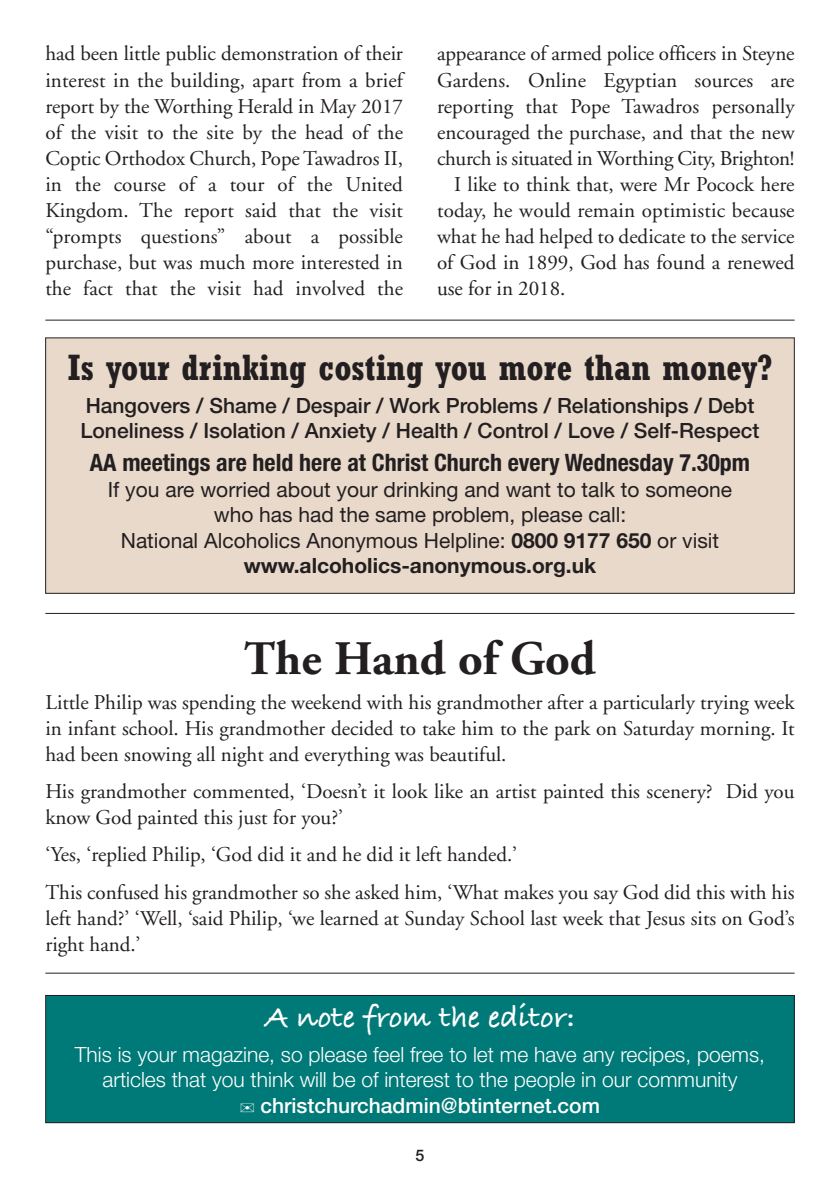
<style>
.page{position:relative;width:840px;height:1191px;background:#fff}
.page>*{position:absolute;margin:0;border:0;box-sizing:border-box;transform-origin:0 0}
.t1{font:700 48px "Adobe Garamond";color:#231f20}
.t2{font:700 condensed 36px "Rockwell";color:#231f20}
.t3{font:32px "Bradley Hand ITCTT Bold";color:#fff}
.t4{font:700 condensed 24px "Helvetica Neue";color:#231f20}
.t5{font:21px/26px "Adobe Garamond";color:#231f20}
.t6{font:21px/25.2px "Helvetica Neue";color:#231f20;text-align:center}
.t7{font:300 21px/25.2px "Helvetica Neue";color:#fff;text-align:center}
.t8{font:500 21px/25.2px "Helvetica Neue";color:#231f20}
.t9{font:500 16px "Helvetica Neue";color:#231f20}
.s1{font-weight:700}
.s2{font-weight:500}
</style>
<div class="page">
<div style="left:46px;top:338px;width:747px;height:255px;background:#e8d9ca"></div>
<hr style="left:45px;top:320px;width:749px;height:1px;background:#231f20">
<hr style="left:45px;top:613px;width:749px;height:1px;background:#231f20">
<hr style="left:45px;top:972px;width:749px;height:1px;background:#231f20">
<div style="left:46px;top:995px;width:747px;height:127px;background:#007a78"></div>
<div style="left:45px;top:995px;width:749px;height:128px;border:1px solid #231f20"></div>
<p class="t5" style="left:45px;top:43px;width:359px;text-align:justify">had been little public demonstration of their interest in the building, apart from a brief report by the Worthing Herald in May 2017 of the visit to the site by the head of the Coptic Orthodox Church, Pope Tawadros II, in the course of a tour of the United Kingdom. The report said that the visit “prompts questions” about a possible purchase, but was much more interested in the fact that the visit had involved the</p>
<p class="t5" style="left:437px;top:43px;width:359px">appearance of armed police officers in Steyne</p>
<p class="t5" style="left:437px;top:69px;width:359px">Gardens. Online Egyptian sources are</p>
<p class="t5" style="left:437px;top:95px;width:359px">reporting that Pope Tawadros personally</p>
<p class="t5" style="left:437px;top:121px;width:359px">encouraged the purchase, and that the new</p>
<p class="t5" style="left:437px;top:147px;width:359px">church is situated in Worthing City, Brighton!</p>
<p class="t5" style="left:454px;top:173px;width:342px">I like to think that, were Mr Pocock here</p>
<p class="t5" style="left:437px;top:199px;width:359px">today, he would remain optimistic because</p>
<p class="t5" style="left:437px;top:225px;width:359px">what he had helped to dedicate to the service</p>
<p class="t5" style="left:437px;top:251px;width:359px">of God in 1899, God has found a renewed</p>
<p class="t5" style="left:437px;top:277px;width:130px">use for in 2018.</p>
<h2 class="t2" style="left:68px;top:354px;width:705px">Is your drinking costing you more than money?</h2>
<p class="t8" style="left:80px;top:394px;width:680px">Hangovers / Shame / Despair / Work Problems / Relationships / Debt<br>Loneliness / Isolation / Anxiety / Health / Control / Love / Self-Respect</p>
<p class="t4" style="left:90px;top:443px;width:661px">AA meetings are held here at Christ Church every Wednesday 7.30pm</p>
<p class="t6" style="left:108px;top:479px;width:625px">If you are worried about your drinking and want to talk to someone who has had the same problem, please call:<br>National Alcoholics Anonymous Helpline: <span class="s1">0800 9177 650</span> or visit <span class="s1">www.alcoholics-anonymous.org.uk</span></p>
<h1 class="t1" style="left:244px;top:639px;width:353px">The Hand of God</h1>
<p class="t5" style="left:45px;top:690px;width:750px;text-align:justify">Little Philip was spending the weekend with his grandmother after a particularly trying week in infant school. His grandmother decided to take him to the park on Saturday morning. It had been snowing all night and everything was beautiful.</p>
<p class="t5" style="left:45px;top:780px;width:750px">His grandmother commented, ‘Doesn’t it look like an artist painted this scenery? Did you know God painted this just for you?’</p>
<p class="t5" style="left:45px;top:837px;width:750px;line-height:37.4px">‘Yes, ‘replied Philip, ‘God did it and he did it left handed.’<br>This confused his grandmother so she asked him, ‘What makes you say God did this with his</p>
<p class="t5" style="left:45px;top:906px;width:750px">left hand?’ ‘Well, ‘said Philip, ‘we learned at Sunday School last week that Jesus sits on God’s right hand.’</p>
<h3 class="t3" style="left:265px;top:999px;width:311px">A note from the editor:</h3>
<p class="t7" style="left:75px;top:1044px;width:691px">This is your magazine, so please feel free to let me have any recipes, poems, articles that you think will be of interest to the people in our community<br>✉ <span class="s2">christchurchadmin@btinternet.com</span></p>
<p class="t9" style="left:415px;top:1142px;width:10px">5</p>
</div>
